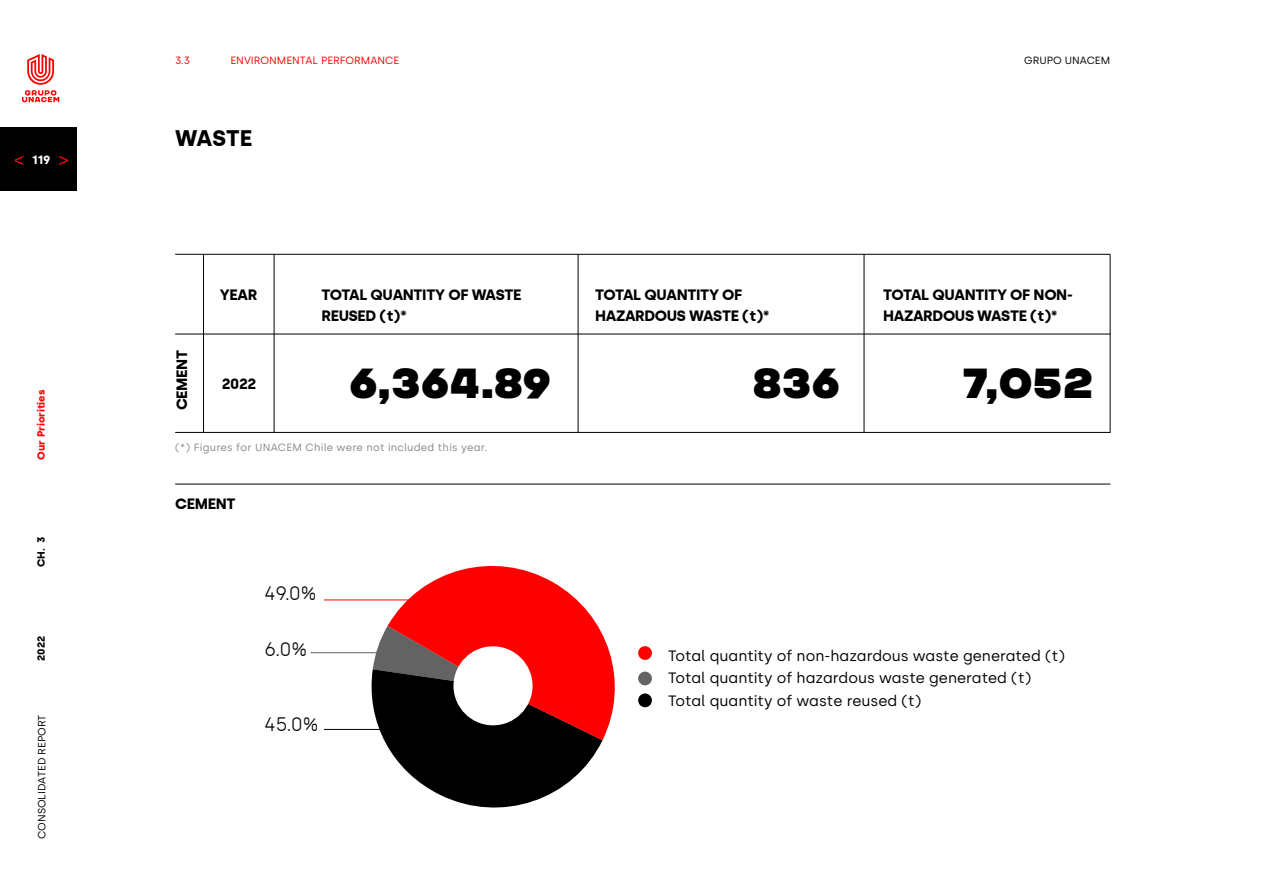
<style>
.page{position:relative;width:1263px;height:893px;background:#fff}
.page>*{position:absolute;margin:0;border:0;box-sizing:border-box;transform-origin:0 0}
.t1{font:42px "CHANEY";color:#000}
.t2{font:700 22.5px "Silka";color:#000}
.t3{font:300 19.5px "Silka";color:#000}
.t4{font:700 15px/21px "Silka";letter-spacing:-.025em;color:#000}
.t5{font:15px/22.5px "Silka";color:#000}
.t6{font:700 12px "Silka";color:#fff}
.t7{font:10.5px "Silka";letter-spacing:.025em;color:#878787}
.t8{font:10.5px "Silka";color:#000}
.t9{font:10.5px "Silka";color:#f00}
.t10{font:700 10.5px "Silka";color:#f00}
.t11{font:700 10.5px "Silka";color:#000}
</style>
<div class="page">
<hr style="left:175px;top:254px;width:935px;height:1px;background:#000">
<svg style="left:365px;top:626px;width:237px;height:182px"></svg>
<svg style="left:388px;top:565px;width:227px;height:175px;fill:#f00"></svg>
<div style="left:453px;top:646px;width:79px;height:79px;background:#fff;border-radius:50%"></div>
<div style="left:638px;top:646px;width:14px;height:14px;background:#f00;border-radius:50%"></div>
<div style="left:638px;top:672px;width:14px;height:13px;background:#646363;border-radius:50%"></div>
<div style="left:638px;top:693px;width:14px;height:14px;background:#000;border-radius:50%"></div>
<hr style="left:310px;top:652px;width:82px;height:1px;background:#646363">
<hr style="left:324px;top:600px;width:122px;height:1px;background:#f00">
<hr style="left:324px;top:729px;width:68px;height:1px;background:#000">
<div style="left:0;top:128px;width:77px;height:63px;background:#000"></div>
<svg style="left:22px;top:54px;width:37px;height:48px"></svg>
<svg style="left:59px;top:156px;width:9px;height:9px"></svg>
<svg style="left:15px;top:156px;width:8px;height:9px"></svg>
<hr style="left:578px;top:255px;width:1px;height:178px;background:#000">
<hr style="left:864px;top:255px;width:1px;height:178px;background:#000">
<hr style="left:1110px;top:255px;width:1px;height:178px;background:#000">
<hr style="left:274px;top:254px;width:1px;height:178px;background:#000">
<hr style="left:203px;top:254px;width:1px;height:178px;background:#000">
<hr style="left:175px;top:432px;width:935px;height:1px;background:#000">
<hr style="left:175px;top:484px;width:935px;height:1px;background:#000">
<hr style="left:175px;top:334px;width:935px;height:1px;background:#000">
<p class="t6" style="left:32px;top:152px;width:20px">119</p>
<p class="t10" style="left:35px;top:460px;width:71px;rotate:-90deg">Our Priorities</p>
<p class="t11" style="left:35px;top:567px;width:32px;rotate:-90deg">CH. 3</p>
<p class="t11" style="left:35px;top:661px;width:26px;rotate:-90deg">2022</p>
<p class="t8" style="left:36px;top:839px;width:126px;rotate:-90deg">CONSOLIDATED REPORT</p>
<p class="t9" style="left:175px;top:54px;width:17px">3.3</p>
<p class="t9" style="left:230px;top:54px;width:170px">ENVIRONMENTAL PERFORMANCE</p>
<h2 class="t2" style="left:175px;top:124px;width:79px">WASTE</h2>
<p class="t8" style="left:1024px;top:54px;width:88px">GRUPO UNACEM</p>
<p class="t4" style="left:220px;top:284px;width:39px">YEAR</p>
<p class="t4" style="left:321px;top:284px;width:202px">TOTAL QUANTITY OF WASTE<br>REUSED (t)*</p>
<p class="t4" style="left:595px;top:284px;width:176px">TOTAL QUANTITY OF<br>HAZARDOUS WASTE (t)*</p>
<p class="t4" style="left:883px;top:284px;width:191px">TOTAL QUANTITY OF NON-<br>HAZARDOUS WASTE (t)*</p>
<p class="t4" style="left:171px;top:410px;width:62px;rotate:-90deg">CEMENT</p>
<h1 class="t1" style="left:349px;top:357px;width:203px">6,364.89</h1>
<h1 class="t1" style="left:753px;top:357px;width:89px">836</h1>
<h1 class="t1" style="left:962px;top:357px;width:133px">7,052</h1>
<p class="t7" style="left:175px;top:441px;width:314px">(*) Figures for UNACEM Chile were not included this year.</p>
<p class="t4" style="left:222px;top:373px;width:36px">2022</p>
<p class="t4" style="left:175px;top:493px;width:62px">CEMENT</p>
<h3 class="t3" style="left:264px;top:582px;width:54px">49.0%</h3>
<h3 class="t3" style="left:264px;top:637px;width:45px">6.0%</h3>
<h3 class="t3" style="left:264px;top:713px;width:56px">45.0%</h3>
<p class="t5" style="left:668px;top:644px;width:398px">Total quantity of non-hazardous waste generated (t)<br>Total quantity of hazardous waste generated (t)<br>Total quantity of waste reused (t)</p>
</div>
